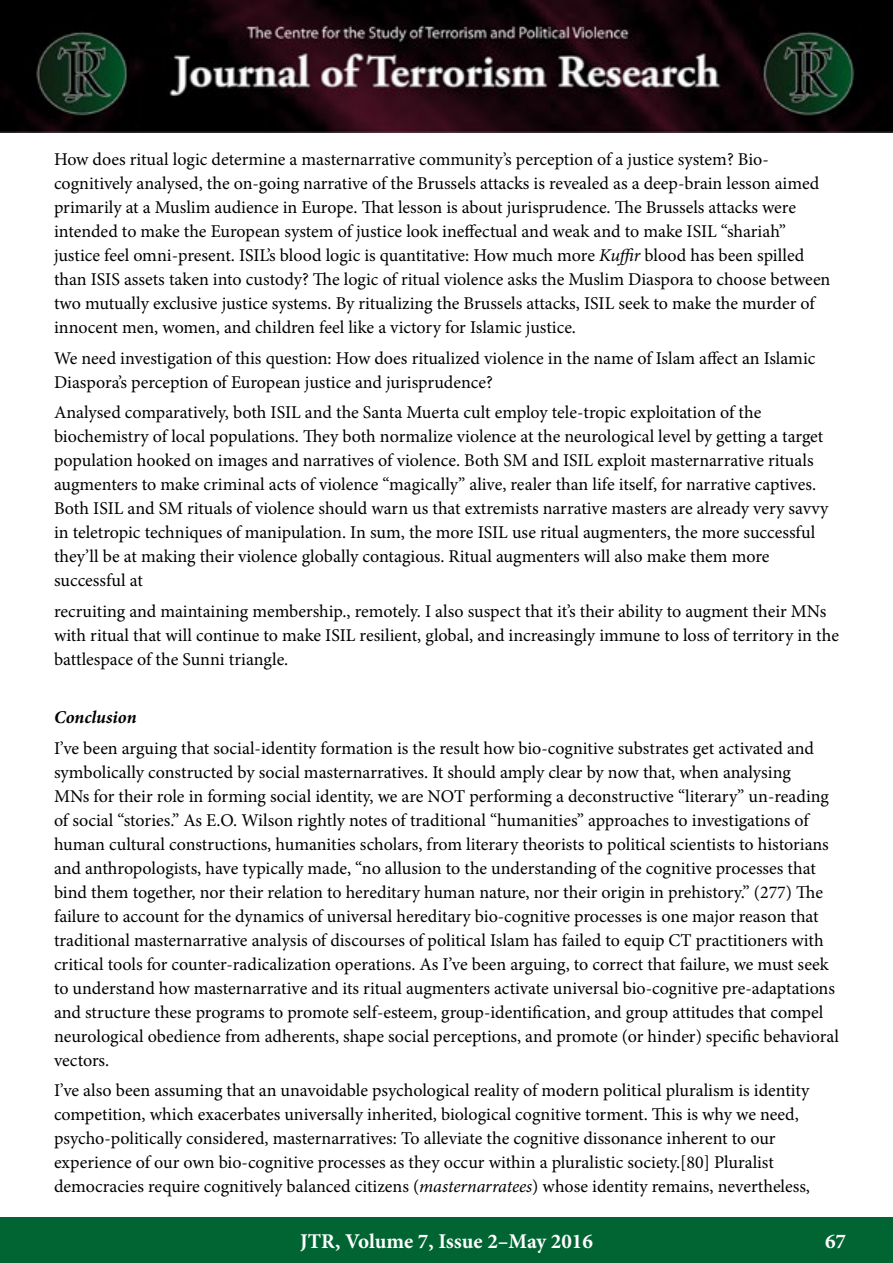
<style>
.page{position:relative;width:893px;height:1263px;background:#fff}
.page>*{position:absolute;margin:0;border:0;box-sizing:border-box;transform-origin:0 0}
.t1{font:700 21px "Minion Pro";color:#fff}
.t2{font:18px/24px "Minion Pro";color:#000}
.t3{font:italic 700 18px "Minion Pro";letter-spacing:-.005em;color:#000}
.s1{font-style:italic}
</style>
<div class="page">
<div style="left:0;top:1217px;width:893px;height:46px;background:#006533"></div>
<img style="left:0;top:0;width:893px;height:133px">
<p class="t2" style="left:54px;top:147px;width:778px">How does ritual logic determine a masternarrative community’s perception of a justice system? Bio&shy;cognitively analysed, the on-going narrative of the Brussels attacks is revealed as a deep-brain lesson aimed primarily at a Muslim audience in Europe. That lesson is about jurisprudence. The Brussels attacks were intended to make the European system of justice look ineffectual and weak and to make ISIL “shariah” justice feel omni-present. ISIL’s blood logic is quantitative: How much more <span class="s1">Kuffir</span> blood has been spilled than ISIS assets taken into custody? The logic of ritual violence asks the Muslim Diaspora to choose between two mutually exclusive justice systems. By ritualizing the Brussels attacks, ISIL seek to make the murder of innocent men, women, and children feel like a victory for Islamic justice.</p>
<p class="t2" style="left:54px;top:346px;width:763px">We need investigation of this question: How does ritualized violence in the name of Islam affect an Islamic<br>Diaspora’s perception of European justice and jurisprudence?</p>
<p class="t2" style="left:54px;top:401px;width:776px">Analysed comparatively, both ISIL and the Santa Muerta cult employ tele-tropic exploitation of the biochemistry of local populations. They both normalize violence at the neurological level by getting a target population hooked on images and narratives of violence. Both SM and ISIL exploit masternarrative rituals augmenters to make criminal acts of violence “magically” alive, realer than life itself, for narrative captives.<br>Both ISIL and SM rituals of violence should warn us that extremists narrative masters are already very savvy in teletropic techniques of manipulation. In sum, the more ISIL use ritual augmenters, the more successful they’ll be at making their violence globally contagious. Ritual augmenters will also make them more successful at</p>
<p class="t2" style="left:54px;top:599px;width:786px">recruiting and maintaining membership., remotely. I also suspect that it’s their ability to augment their MNs with ritual that will continue to make ISIL resilient, global, and increasingly immune to loss of territory in the battlespace of the Sunni triangle.</p>
<p class="t3" style="left:54px;top:704px;width:84px">Conclusion</p>
<p class="t2" style="left:54px;top:736px;width:786px">I’ve been arguing that social-identity formation is the result how bio-cognitive substrates get activated and symbolically constructed by social masternarratives. It should amply clear by now that, when analysing<br>MNs for their role in forming social identity, we are NOT performing a deconstructive “literary” un-reading of social “stories.” As E.O. Wilson rightly notes of traditional “humanities” approaches to investigations of human cultural constructions, humanities scholars, from literary theorists to political scientists to historians and anthropologists, have typically made, “no allusion to the understanding of the cognitive processes that bind them together, nor their relation to hereditary human nature, nor their origin in prehistory.” (277) The failure to account for the dynamics of universal hereditary bio-cognitive processes is one major reason that traditional masternarrative analysis of discourses of political Islam has failed to equip CT practitioners with critical tools for counter-radicalization operations. As I’ve been arguing, to correct that failure, we must seek to understand how masternarrative and its ritual augmenters activate universal bio-cognitive pre-adaptations and structure these programs to promote self-esteem, group-identification, and group attitudes that compel neurological obedience from adherents, shape social perceptions, and promote (or hinder) specific behavioral vectors.</p>
<p class="t2" style="left:54px;top:1079px;width:758px">I’ve also been assuming that an unavoidable psychological reality of modern political pluralism is identity competition, which exacerbates universally inherited, biological cognitive torment. This is why we need, psycho-politically considered, masternarratives: To alleviate the cognitive dissonance inherent to our experience of our own bio-cognitive processes as they occur within a pluralistic society.[80] Pluralist democracies require cognitively balanced citizens (<span class="s1">masternarratees</span>) whose identity remains, nevertheless,</p>
<p class="t1" style="left:300px;top:1226px;width:294px">JTR, Volume 7, Issue 2–May 2016</p>
<p class="t1" style="left:825px;top:1226px;width:22px">67</p>
</div>
